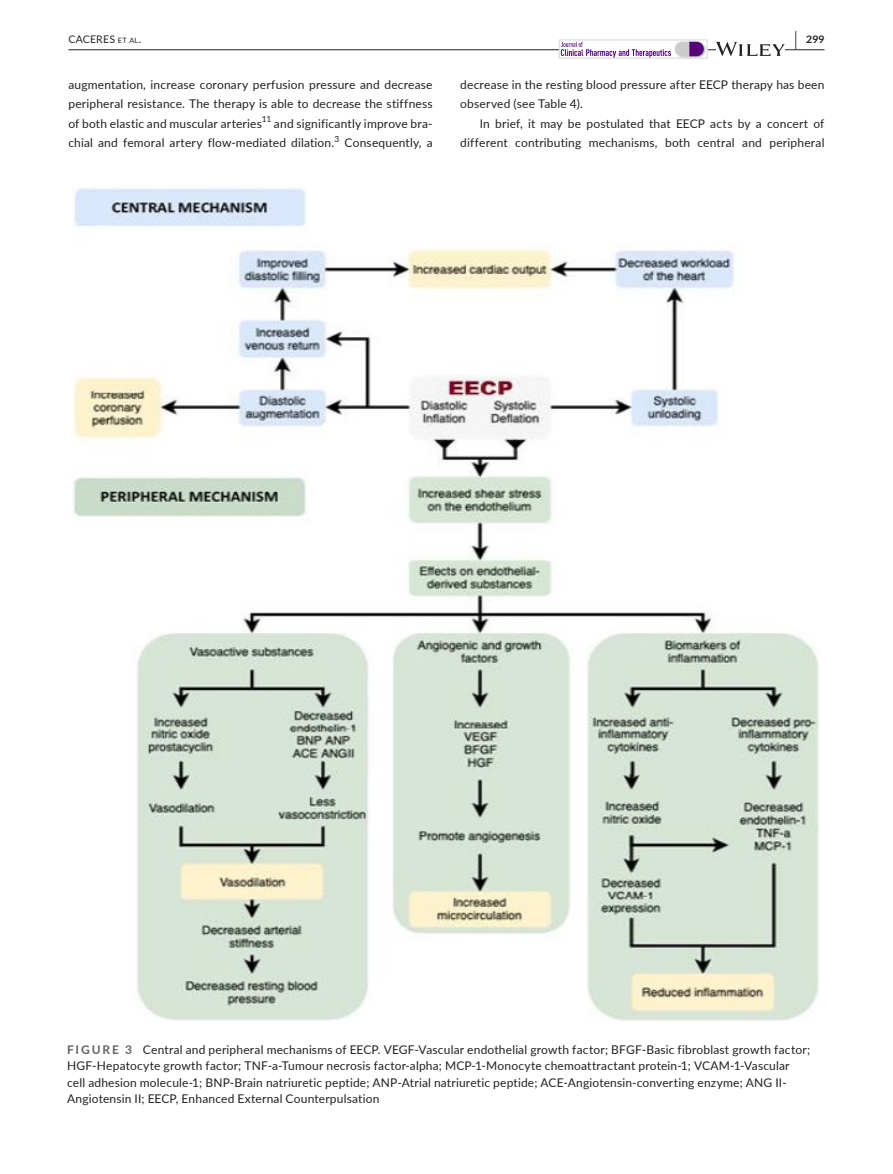
<style>
.page{position:relative;width:893px;height:1174px;background:#fff}
.page>*{position:absolute;margin:0;border:0;box-sizing:border-box;transform-origin:0 0}
.t1{font:12px/19.5px "Lato";letter-spacing:.015em;color:#231f20}
.t2{font:10.5px "Lato";letter-spacing:.02em;color:#231f20}
.t3{font:700 10.5px "Lato";color:#231f20}
.t4{font:8.4px "Lato";color:#231f20}
.s1{font-size:7.35px}
.s2{font-size:19.5px}
.s3{font-weight:700;color:#636366}
</style>
<div class="page">
<hr style="left:68px;top:49px;width:756px;height:1px;background:#231f20">
<svg style="left:559px;top:40px;width:149px;height:19px"></svg>
<svg style="left:716px;top:42px;width:69px;height:14px"></svg>
<img style="left:71px;top:187px;width:748px;height:834px">
<p class="t2" style="left:68px;top:31px;width:74px">CACERES <span class="s1">et al</span>.</p>
<p class="t3" style="left:795px;top:31px;width:31px"><span class="s2">|</span> 299</p>
<p class="t1" style="left:68px;top:74px;width:366px;text-align:justify">augmentation, increase coronary perfusion pressure and decrease peripheral resistance. The therapy is able to decrease the stiffness of both elastic and muscular arteries</p>
<p class="t1" style="left:460px;top:74px;width:366px">decrease in the resting blood pressure after EECP therapy has been observed (see Table 4).</p>
<p class="t1" style="left:460px;top:113px;width:366px;text-align:right">In brief, it may be postulated that EECP acts by a concert of different contributing mechanisms, both central and peripheral</p>
<p class="t4" style="left:262px;top:113px;width:11px">11</p>
<p class="t1" style="left:68px;top:113px;width:366px;text-indent:206px">and significantly improve bra&shy;chial and femoral artery flow-mediated dilation.</p>
<p class="t4" style="left:335px;top:133px;width:6px">3</p>
<p class="t1" style="left:345px;top:132px;width:90px">Consequently, a</p>
<p class="t1" style="left:67px;top:1040px;width:744px;line-height:16.5px"><span class="s3">FIGURE 3</span> Central and peripheral mechanisms of EECP. VEGF-Vascular endothelial growth factor; BFGF-Basic fibroblast growth factor; HGF-Hepatocyte growth factor; TNF-a-Tumour necrosis factor-alpha; MCP-1-Monocyte chemoattractant protein-1; VCAM-1-Vascular cell adhesion molecule-1; BNP-Brain natriuretic peptide; ANP-Atrial natriuretic peptide; ACE-Angiotensin-converting enzyme; ANG II-Angiotensin II; EECP, Enhanced External Counterpulsation</p>
</div>
